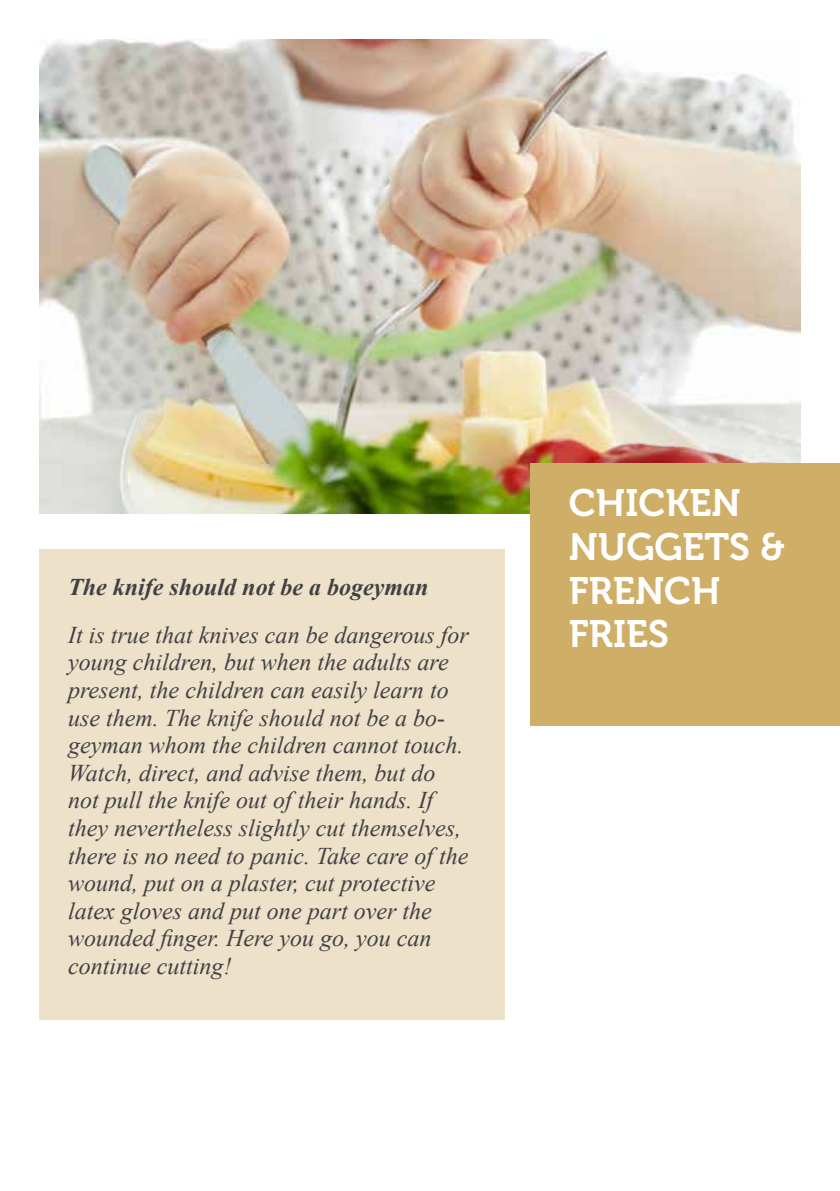
<style>
.page{position:relative;width:840px;height:1191px;background:#fff}
.page>*{position:absolute;margin:0;border:0;box-sizing:border-box;transform-origin:0 0}
.t1{font:38px/43.6px "Museo 700";color:#fff}
.t2{font:italic 24px/27.6px "Times New Roman";color:#414042}
.t3{font:italic 700 24px "Times New Roman";color:#414042}
</style>
<div class="page">
<img style="left:40px;top:40px;width:759px;height:473px">
<div style="left:530px;top:463px;width:309px;height:263px;background:#cfae68"></div>
<div style="left:40px;top:549px;width:465px;height:470px;background:#ede1c9"></div>
<p class="t3" style="left:68px;top:570px;width:362px">The knife should not be a bogeyman</p>
<p class="t2" style="left:68px;top:620px;width:402px">It is true that knives can be dangerous for young children, but when the adults are present, the children can easily learn to use them. The knife should not be a bo&shy;geyman whom the children cannot touch.<br>Watch, direct, and advise them, but do not pull the knife out of their hands. If they nevertheless slightly cut themselves, there is no need to panic. Take care of the wound, put on a plaster, cut protective latex gloves and put one part over the wounded finger. Here you go, you can continue cutting!</p>
<h1 class="t1" style="left:568px;top:482px;width:217px">CHICKEN<br>NUGGETS &amp;<br>FRENCH<br>FRIES</h1>
</div>
